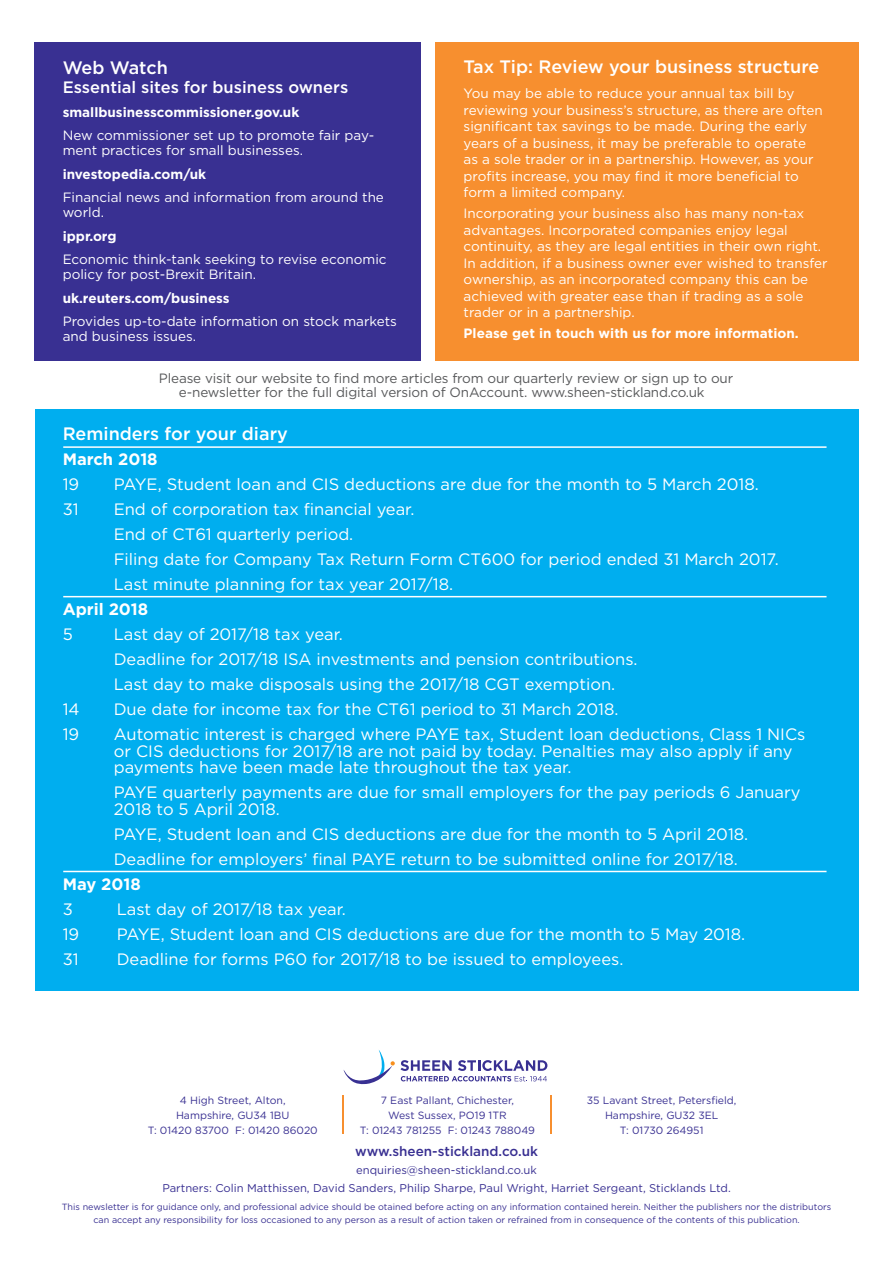
<style>
.page{position:relative;width:893px;height:1263px;background:#fff}
.page>*{position:absolute;margin:0;border:0;box-sizing:border-box;transform-origin:0 0}
.t1{font:500 18px "Gotham";color:#fff}
.t2{font:16.5px/25px "Gotham";color:#fff}
.t3{font:500 16.5px "Gotham";color:#fff}
.t4{font:700 16.5px "Gotham";color:#fff}
.t5{font:13.5px/16.5px "Gotham";color:#fff}
.t6{font:13.5px/13.5px "Gotham";letter-spacing:-.01em;color:#58595b}
.t7{font:700 13.5px "Gotham";color:#fff}
.t8{font:500 13.5px "Gotham";color:#393092}
.t9{font:11.25px/18px "Gotham";color:#393092;text-align:center}
.t10{font:10.5px/15px "Gotham";color:#393092;text-align:center}
.t11{font:9px/13.5px "Gotham";color:#393092;text-align:center}
</style>
<div class="page">
<hr style="left:342px;top:1096px;width:2px;height:38px;background:#f78f2f">
<hr style="left:550px;top:1096px;width:2px;height:38px;background:#f78f2f">
<svg style="left:401px;top:1060px;width:146px;height:21px"></svg>
<svg style="left:344px;top:1050px;width:51px;height:34px"></svg>
<div style="left:35px;top:409px;width:824px;height:581px;background:#00aeef"></div>
<div style="left:35px;top:43px;width:386px;height:318px;background:#393092"></div>
<hr style="left:63px;top:596px;width:763px;height:1px;background:#fff">
<hr style="left:63px;top:446px;width:763px;height:2px;background:#fff">
<hr style="left:63px;top:871px;width:763px;height:1px;background:#fff">
<div style="left:436px;top:43px;width:423px;height:318px;background:#f78f2f"></div>
<p class="t1" style="left:464px;top:55px;width:357px">Tax Tip: Review your business structure</p>
<p class="t5" style="left:464px;top:85px;width:361px">You may be able to reduce your annual tax bill by reviewing your business’s structure, as there are often significant tax savings to be made. During the early years of a business, it may be preferable to operate as a sole trader or in a partnership. However, as your profits increase, you may find it more beneficial to form a limited company.</p>
<p class="t5" style="left:464px;top:205px;width:366px">Incorporating your business also has many non-tax advantages. Incorporated companies enjoy legal continuity, as they are legal entities in their own right.<br>In addition, if a business owner ever wished to transfer ownership, as an incorporated company this can be achieved with greater ease than if trading as a sole trader or in a partnership.</p>
<p class="t7" style="left:464px;top:324px;width:336px">Please get in touch with us for more information.</p>
<p class="t6" style="left:179px;top:371px;width:556px;text-indent:-20px">Please visit our website to find more articles from our quarterly review or sign up to our e-newsletter for the full digital version of OnAccount. www.sheen-stickland.co.uk</p>
<p class="t1" style="left:63px;top:56px;width:107px">Web Watch</p>
<p class="t3" style="left:63px;top:76px;width:287px">Essential sites for business owners</p>
<p class="t7" style="left:63px;top:103px;width:238px">smallbusinesscommissioner.gov.uk</p>
<p class="t5" style="left:63px;top:128px;width:313px;line-height:15px">New commissioner set up to promote fair pay&shy;ment practices for small businesses.</p>
<p class="t7" style="left:63px;top:165px;width:145px">investopedia.com/uk</p>
<p class="t5" style="left:63px;top:190px;width:323px;line-height:15px">Financial news and information from around the world.</p>
<p class="t7" style="left:63px;top:227px;width:55px">ippr.org</p>
<p class="t5" style="left:63px;top:252px;width:325px;line-height:15px">Economic think-tank seeking to revise economic policy for post-Brexit Britain.</p>
<p class="t7" style="left:63px;top:289px;width:169px">uk.reuters.com/business</p>
<p class="t5" style="left:63px;top:314px;width:336px;line-height:15px">Provides up-to-date information on stock markets and business issues.</p>
<p class="t1" style="left:63px;top:422px;width:227px">Reminders for your diary</p>
<p class="t4" style="left:63px;top:448px;width:96px">March 2018</p>
<p class="t2" style="left:63px;top:471px;width:18px">19</p>
<p class="t2" style="left:114px;top:471px;width:646px">PAYE, Student loan and CIS deductions are due for the month to 5 March 2018.</p>
<p class="t2" style="left:63px;top:496px;width:18px">31</p>
<p class="t2" style="left:114px;top:496px;width:667px">End of corporation tax financial year.<br>End of CT61 quarterly period.<br>Filing date for Company Tax Return Form CT600 for period ended 31 March 2017.<br>Last minute planning for tax year 2017/18.</p>
<p class="t4" style="left:63px;top:598px;width:87px">April 2018</p>
<p class="t2" style="left:63px;top:621px;width:12px">5</p>
<p class="t2" style="left:114px;top:621px;width:525px">Last day of 2017/18 tax year.<br>Deadline for 2017/18 ISA investments and pension contributions.<br>Last day to make disposals using the 2017/18 CGT exemption.</p>
<p class="t2" style="left:63px;top:696px;width:18px">14</p>
<p class="t2" style="left:114px;top:696px;width:506px">Due date for income tax for the CT61 period to 31 March 2018.</p>
<p class="t2" style="left:63px;top:721px;width:18px">19</p>
<p class="t2" style="left:114px;top:726px;width:693px;line-height:16.5px">Automatic interest is charged where PAYE tax, Student loan deductions, Class 1 NICs or CIS deductions for 2017/18 are not paid by today. Penalties may also apply if any payments have been made late throughout the tax year.</p>
<p class="t2" style="left:114px;top:784px;width:688px;line-height:16.5px">PAYE quarterly payments are due for small employers for the pay periods 6 January<br>2018 to 5 April 2018.</p>
<p class="t2" style="left:114px;top:821px;width:636px">PAYE, Student loan and CIS deductions are due for the month to 5 April 2018.<br>Deadline for employers’ final PAYE return to be submitted online for 2017/18.</p>
<p class="t4" style="left:63px;top:873px;width:80px">May 2018</p>
<p class="t2" style="left:63px;top:896px;width:12px">3</p>
<p class="t2" style="left:117px;top:896px;width:231px">Last day of 2017/18 tax year.</p>
<p class="t2" style="left:63px;top:921px;width:18px">19</p>
<p class="t2" style="left:117px;top:921px;width:630px">PAYE, Student loan and CIS deductions are due for the month to 5 May 2018.</p>
<p class="t2" style="left:63px;top:946px;width:18px">31</p>
<p class="t2" style="left:117px;top:946px;width:508px">Deadline for forms P60 for 2017/18 to be issued to employees.</p>
<p class="t10" style="left:148px;top:1092px;width:172px">4 High Street, Alton,<br>Hampshire, GU34 1BU<br>T: 01420 83700 F: 01420 86020</p>
<p class="t10" style="left:360px;top:1092px;width:177px">7 East Pallant, Chichester,<br>West Sussex, PO19 1TR<br>T: 01243 781255 F: 01243 788049</p>
<p class="t10" style="left:587px;top:1092px;width:151px">35 Lavant Street, Petersfield,<br>Hampshire, GU32 3EL<br>T: 01730 264951</p>
<p class="t8" style="left:355px;top:1142px;width:184px">www.sheen-stickland.co.uk</p>
<p class="t9" style="left:162px;top:1161px;width:570px">enquiries@sheen-stickland.co.uk<br>Partners: Colin Matthissen, David Sanders, Philip Sharpe, Paul Wright, Harriet Sergeant, Sticklands Ltd.</p>
<p class="t11" style="left:62px;top:1200px;width:771px">This newsletter is for guidance only, and professional advice should be otained before acting on any information contained herein. Neither the publishers nor the distributors can accept any responsibility for loss occasioned to any person as a result of action taken or refrained from in consequence of the contents of this publication.</p>
</div>
